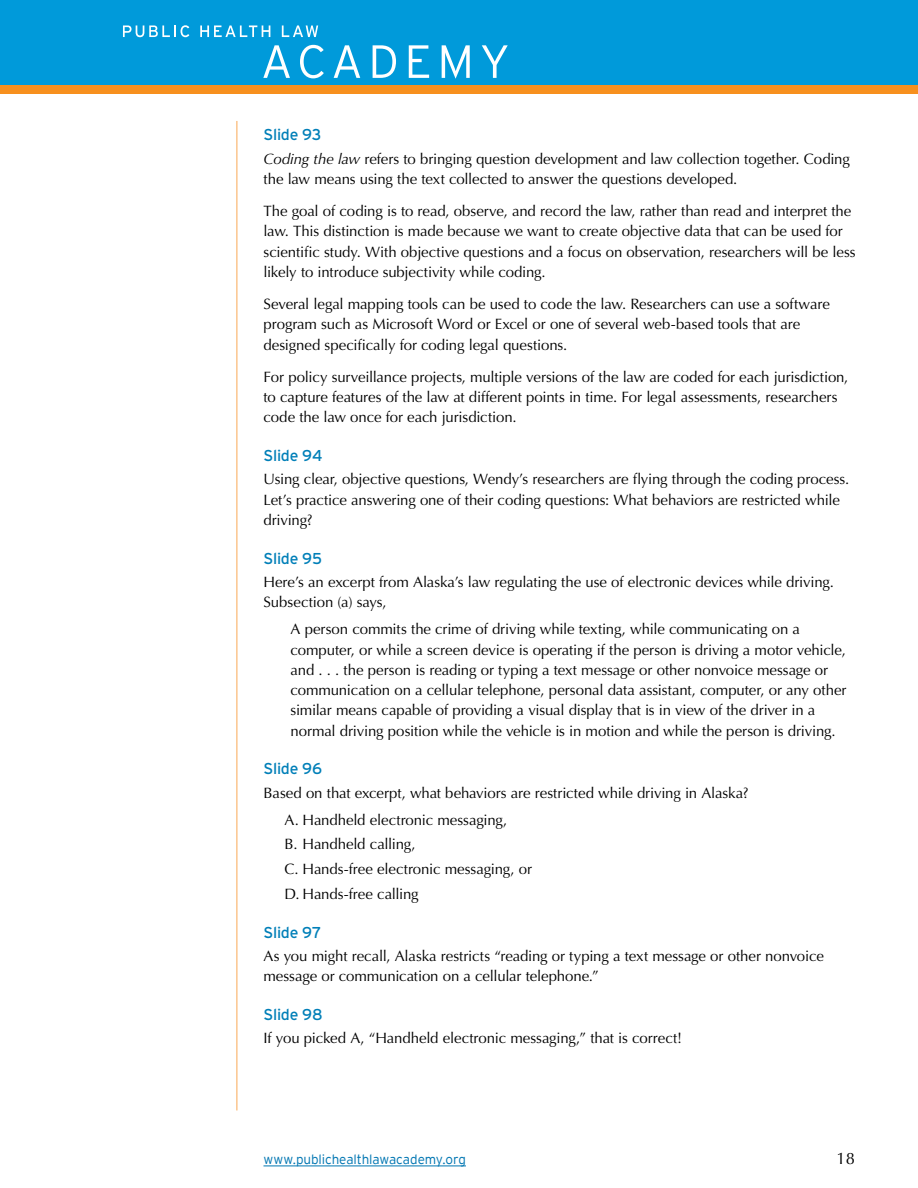
<style>
.page{position:relative;width:918px;height:1188px;background:#fff}
.page>*{position:absolute;margin:0;border:0;box-sizing:border-box;transform-origin:0 0}
.t1{font:16.5px "Optima";color:#000}
.t2{font:15.75px "Interstate";letter-spacing:-.015em;color:#007fb8}
.text{font:15px/20.2px "Optima";letter-spacing:-.005em;color:#000}
.t3{font:300 13.5px "Interstate";letter-spacing:-.005em;color:#0076b2}
.s1{font-style:italic}
</style>
<div class="page">
<div style="left:0;top:0;width:918px;height:85px;background:#009ada"></div>
<svg style="left:123px;top:25px;width:66px;height:12px"></svg>
<svg style="left:200px;top:25px;width:70px;height:12px"></svg>
<svg style="left:282px;top:25px;width:36px;height:12px"></svg>
<svg style="left:263px;top:45px;width:27px;height:33px"></svg>
<svg style="left:300px;top:45px;width:24px;height:33px"></svg>
<svg style="left:334px;top:45px;width:26px;height:33px"></svg>
<svg style="left:373px;top:45px;width:23px;height:33px"></svg>
<svg style="left:409px;top:45px;width:20px;height:33px"></svg>
<svg style="left:442px;top:45px;width:28px;height:34px"></svg>
<svg style="left:482px;top:45px;width:26px;height:33px"></svg>
<div style="left:0;top:85px;width:918px;height:9px;background:#f7901e"></div>
<hr style="left:264px;top:1166px;width:202px;height:1px;background:#0076b2">
<hr style="left:237px;top:121px;width:1px;height:989px;background:#faa955">
<p class="t2" style="left:264px;top:125px;width:60px">Slide 93</p>
<p class="text" style="left:264px;top:149px;width:588px"><span class="s1">Coding the law</span> refers to bringing question development and law collection together. Coding the law means using the text collected to answer the questions developed.</p>
<p class="text" style="left:264px;top:201px;width:594px">The goal of coding is to read, observe, and record the law, rather than read and interpret the law. This distinction is made because we want to create objective data that can be used for scientific study. With objective questions and a focus on observation, researchers will be less likely to introduce subjectivity while coding.</p>
<p class="text" style="left:264px;top:294px;width:568px">Several legal mapping tools can be used to code the law. Researchers can use a software program such as Microsoft Word or Excel or one of several web-based tools that are designed specifically for coding legal questions.</p>
<p class="text" style="left:264px;top:367px;width:586px">For policy surveillance projects, multiple versions of the law are coded for each jurisdiction, to capture features of the law at different points in time. For legal assessments, researchers code the law once for each jurisdiction.</p>
<p class="t2" style="left:264px;top:446px;width:61px">Slide 94</p>
<p class="text" style="left:264px;top:469px;width:587px">Using clear, objective questions, Wendy’s researchers are flying through the coding process.<br>Let’s practice answering one of their coding questions: What behaviors are restricted while driving?</p>
<p class="t2" style="left:264px;top:548px;width:60px">Slide 95</p>
<p class="text" style="left:264px;top:572px;width:572px">Here’s an excerpt from Alaska’s law regulating the use of electronic devices while driving.<br>Subsection (a) says,</p>
<p class="text" style="left:291px;top:619px;width:558px">A person commits the crime of driving while texting, while communicating on a computer, or while a screen device is operating if the person is driving a motor vehicle, and . . . the person is reading or typing a text message or other nonvoice message or communication on a cellular telephone, personal data assistant, computer, or any other similar means capable of providing a visual display that is in view of the driver in a normal driving position while the vehicle is in motion and while the person is driving.</p>
<p class="t2" style="left:264px;top:759px;width:60px">Slide 96</p>
<p class="text" style="left:264px;top:783px;width:487px">Based on that excerpt, what behaviors are restricted while driving in Alaska?</p>
<p class="text" style="left:285px;top:810px;width:224px">A. Handheld electronic messaging,</p>
<p class="text" style="left:285px;top:834px;width:133px">B. Handheld calling,</p>
<p class="text" style="left:285px;top:859px;width:249px">C. Hands-free electronic messaging, or</p>
<p class="text" style="left:285px;top:884px;width:136px">D. Hands-free calling</p>
<p class="t2" style="left:264px;top:922px;width:60px">Slide 97</p>
<p class="text" style="left:264px;top:946px;width:562px">As you might recall, Alaska restricts “reading or typing a text message or other nonvoice message or communication on a cellular telephone.”</p>
<p class="t2" style="left:264px;top:1005px;width:61px">Slide 98</p>
<p class="text" style="left:264px;top:1028px;width:420px">If you picked A, “Handheld electronic messaging,” that is correct!</p>
<p class="t3" style="left:264px;top:1152px;width:204px">www.publichealthlawacademy.org</p>
<p class="t1" style="left:837px;top:1148px;width:20px">18</p>
</div>
